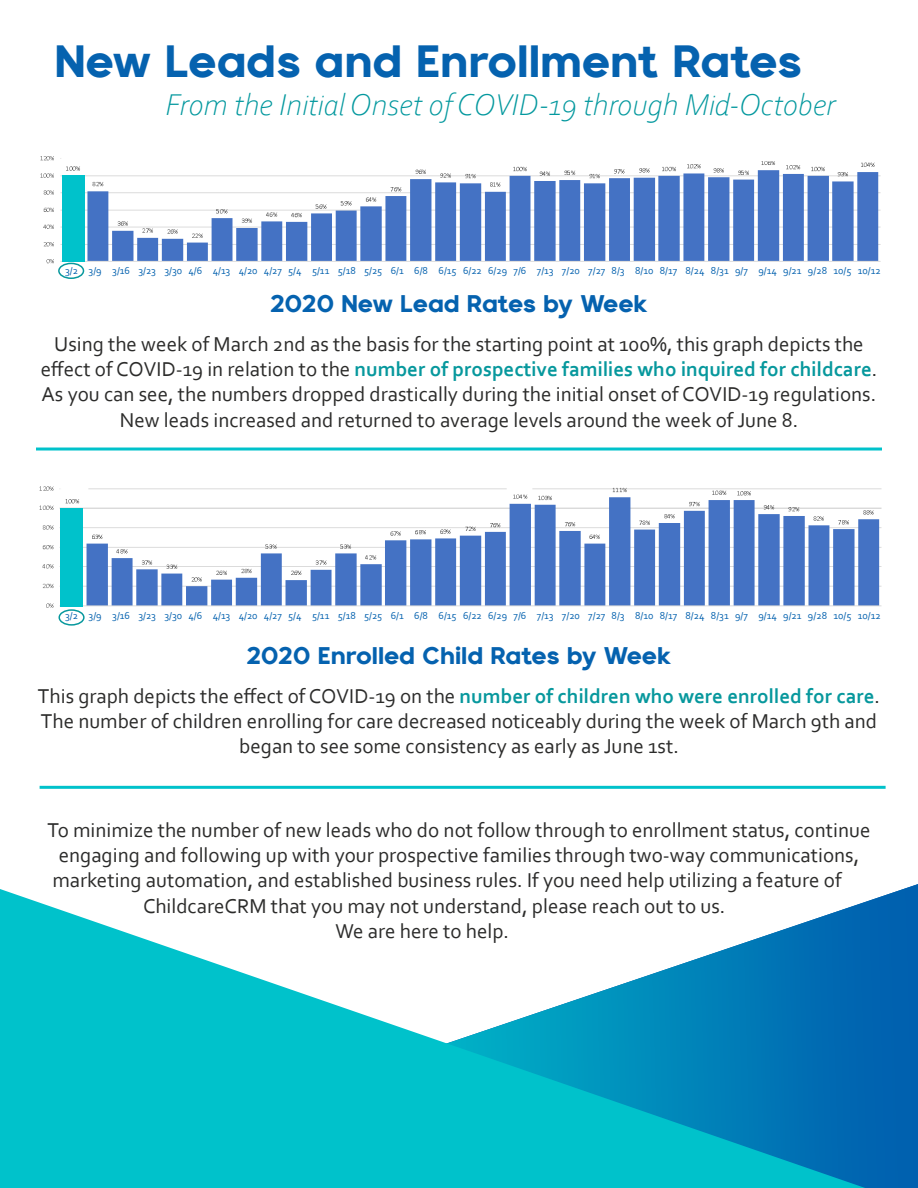
<style>
.page{position:relative;width:918px;height:1188px;background:#fff}
.page>*{position:absolute;margin:0;border:0;box-sizing:border-box;transform-origin:0 0}
.t1{font:45px "Retroica";letter-spacing:-.005em;color:#0562af}
.t2{font:italic 300 31.5px "Corbel";color:#03989e}
.t3{font:24px "Retroica";letter-spacing:-.01em;color:#0562af}
.t4{font:21px/25.3px "Corbel";color:#2c2c2b;text-align:center}
.t5{font:10.5px "Corbel";color:#0562af}
.s1{font-weight:700;color:#07989d}
</style>
<div class="page">
<div style="left:865px;top:884px;width:53px;height:304px;background:#0062b0"></div>
<svg style="left:0;top:889px;width:865px;height:299px;fill:#00c2cb"></svg>
<img style="left:40px;top:156px;width:841px;height:108px">
<img style="left:39px;top:486px;width:843px;height:122px">
<hr style="left:36px;top:448px;width:846px;height:3px;background:#00c2cb">
<hr style="left:40px;top:786px;width:846px;height:3px;background:#00c2cb">
<div style="left:507px;top:482px;width:24px;height:12px;background:#fff"></div>
<div style="left:60px;top:483px;width:25px;height:13px;background:#fff"></div>
<div style="left:61px;top:148px;width:821px;height:13px;background:#fff"></div>
<div style="left:410px;top:155px;width:25px;height:13px;background:#fff"></div>
<div style="left:62px;top:175px;width:22px;height:86px;background:#00c2cb"></div>
<div style="left:61px;top:509px;width:22px;height:98px;background:#00c2cb"></div>
<div style="left:59px;top:609px;width:26px;height:17px;border:2px solid #07989d;border-radius:50%"></div>
<div style="left:58px;top:263px;width:26px;height:16px;border:2px solid #07989d;border-radius:50%"></div>
<h1 class="t1" style="left:54px;top:44px;width:750px">New Leads and Enrollment Rates</h1>
<h2 class="t2" style="left:166px;top:84px;width:671px">From the Initial Onset of COVID-19 through Mid-October</h2>
<p class="t5" style="left:65px;top:264px;width:817px">3/2 3/9 3/16 3/23 3/30 4/6 4/13 4/20 4/27 5/4 5/11 5/18 5/25 6/1 6/8 6/15 6/22 6/29 7/6 7/13 7/20 7/27 8/3 8/10 8/17 8/24 8/31 9/7 9/14 9/21 9/28 10/5 10/12</p>
<p class="t3" style="left:270px;top:294px;width:379px">2020 New Lead Rates by Week</p>
<p class="t4" style="left:41px;top:331px;width:838px">Using the week of March 2nd as the basis for the starting point at 100%, this graph depicts the effect of COVID-19 in relation to the <span class="s1">number of prospective families who inquired for childcare</span>.<br>As you can see, the numbers dropped drastically during the initial onset of COVID-19 regulations.<br>New leads increased and returned to average levels around the week of June 8.</p>
<p class="t5" style="left:65px;top:609px;width:817px">3/2 3/9 3/16 3/23 3/30 4/6 4/13 4/20 4/27 5/4 5/11 5/18 5/25 6/1 6/8 6/15 6/22 6/29 7/6 7/13 7/20 7/27 8/3 8/10 8/17 8/24 8/31 9/7 9/14 9/21 9/28 10/5 10/12</p>
<p class="t3" style="left:246px;top:646px;width:427px">2020 Enrolled Child Rates by Week</p>
<p class="t4" style="left:38px;top:683px;width:844px">This graph depicts the effect of COVID-19 on the <span class="s1">number of children who were enrolled for care</span>.<br>The number of children enrolling for care decreased noticeably during the week of March 9th and began to see some consistency as early as June 1st.</p>
<p class="t4" style="left:48px;top:817px;width:824px">To minimize the number of new leads who do not follow through to enrollment status, continue</p>
<p class="t4" style="left:59px;top:842px;width:802px">engaging and following up with your prospective families through two-way communications,</p>
<p class="t4" style="left:52px;top:867px;width:791px">marketing automation, and established business rules. If you need help utilizing a feature of</p>
<p class="t4" style="left:143px;top:892px;width:584px">ChildcareCRM that you may not understand, please reach out to us.</p>
<p class="t4" style="left:335px;top:918px;width:175px">We are here to help.</p>
</div>
